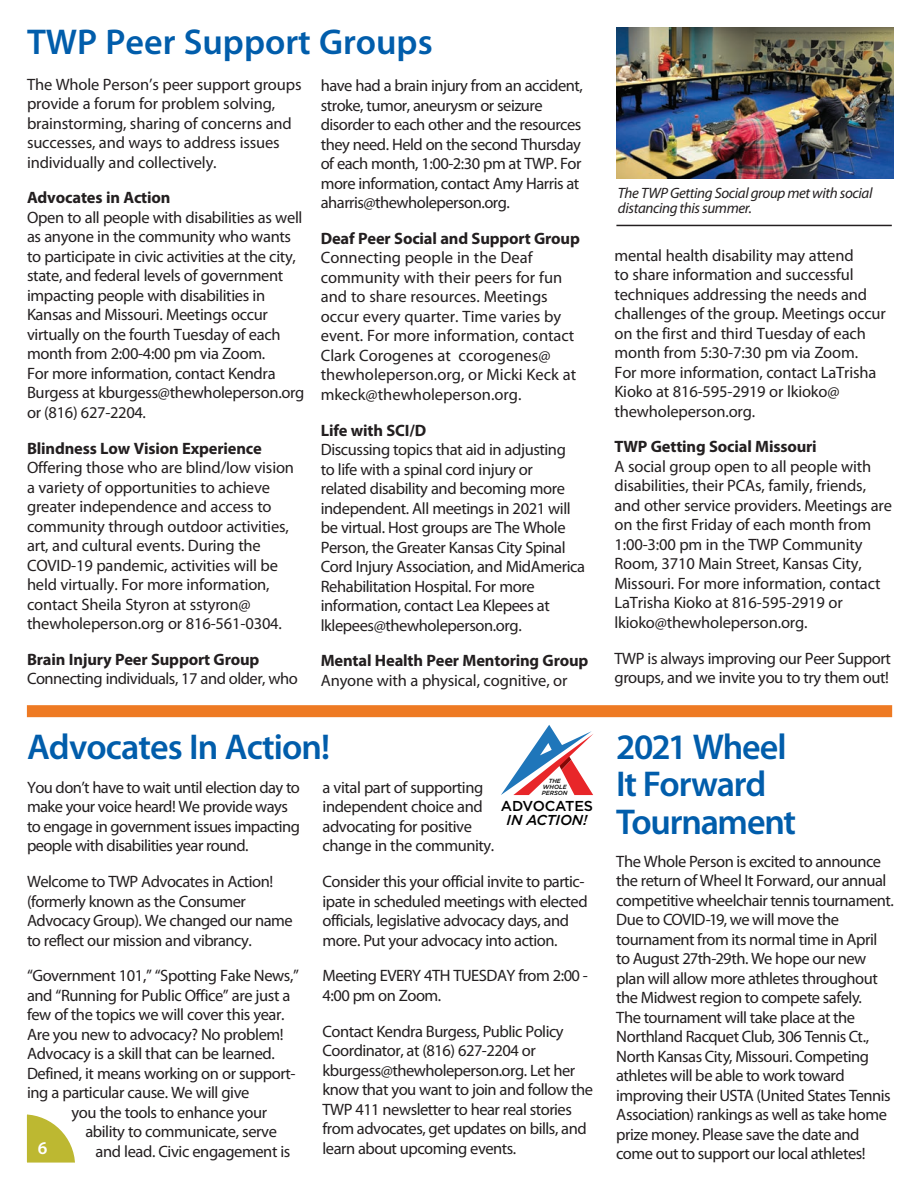
<style>
.page{position:relative;width:918px;height:1188px;background:#fff}
.page>*{position:absolute;margin:0;border:0;box-sizing:border-box;transform-origin:0 0}
.HeadlineInterior{font:600 36px/37.5px "Myriad Pro";letter-spacing:-.025em;color:#015dab}
.HeadlineInterior-2{font:600 36px "Myriad Pro";color:#015dab}
.t1{font:600 18px "Myriad Pro";color:#fff}
.HeadlineInterior-3{font:16.5px/19.5px "Myriad Pro";letter-spacing:-.025em;color:#231f20}
.HeadlineInterior-4{font:16.5px/19.5px "Myriad Pro";color:#231f20}
.t2{font:700 16.5px "Myriad Pro";letter-spacing:-.01em;color:#231f20}
.t3{font:italic 15px/15.8px "Myriad Pro";letter-spacing:-.025em;color:#231f20}
.t4{font:500 14.4px/14.1px "Gotham";letter-spacing:-.01em;color:#000;text-align:center}
.t5{font:italic 500 6px/6px "Gotham";color:#000;text-align:center}
.s1{font-style:italic}
</style>
<div class="page">
<svg style="left:26px;top:1114px;width:49px;height:49px"></svg>
<div style="left:27px;top:705px;width:865px;height:12px;background:#ee7a23"></div>
<hr style="left:616px;top:225px;width:276px;height:1px;background:#231f20">
<svg style="left:501px;top:725px;width:92px;height:70px"></svg>
<img style="left:616px;top:27px;width:278px;height:151px">
<p class="HeadlineInterior-2" style="left:27px;top:19px;width:407px">TWP Peer Support Groups</p>
<p class="HeadlineInterior-3" style="left:27px;top:74px;width:276px">The Whole Person’s peer support groups provide a forum for problem solving, brainstorming, sharing of concerns and successes, and ways to address issues individually and collectively.</p>
<p class="t2" style="left:27px;top:187px;width:145px">Advocates in Action</p>
<p class="HeadlineInterior-3" style="left:27px;top:207px;width:279px">Open to all people with disabilities as well as anyone in the community who wants to participate in civic activities at the city, state, and federal levels of government impacting people with disabilities in Kansas and Missouri. Meetings occur virtually on the fourth Tuesday of each month from 2:00-4:00 pm via Zoom.<br>For more information, contact Kendra Burgess at kburgess@thewholeperson.org or (816) 627-2204.</p>
<p class="t2" style="left:27px;top:437px;width:236px">Blindness Low Vision Experience</p>
<p class="HeadlineInterior-3" style="left:27px;top:458px;width:269px">Offering those who are blind/low vision a variety of opportunities to achieve greater independence and access to community through outdoor activities, art, and cultural events. During the COVID-19 pandemic, activities will be held virtually. For more information, contact Sheila Styron at sstyron@ thewholeperson.org or 816-561-0304.</p>
<p class="t2" style="left:27px;top:649px;width:234px">Brain Injury Peer Support Group</p>
<p class="HeadlineInterior-3" style="left:27px;top:669px;width:272px">Connecting individuals, 17 and older, who</p>
<p class="HeadlineInterior-3" style="left:321px;top:76px;width:264px">have had a brain injury from an accident, stroke, tumor, aneurysm or seizure disorder to each other and the resources they need. Held on the second Thursday of each month, 1:00-2:30 pm at TWP. For more information, contact Amy Harris at aharris@thewholeperson.org.</p>
<p class="t2" style="left:321px;top:228px;width:261px">Deaf Peer Social and Support Group</p>
<p class="HeadlineInterior-4" style="left:321px;top:248px;width:257px">Connecting people in the Deaf community with their peers for fun and to share resources. Meetings occur every quarter. Time varies by event. For more information, contact Clark Corogenes at ccorogenes@ thewholeperson.org, or Micki Keck at mkeck@thewholeperson.org.</p>
<p class="t2" style="left:321px;top:419px;width:107px">Life with SCI/D</p>
<p class="HeadlineInterior-3" style="left:321px;top:440px;width:266px">Discussing topics that aid in adjusting<br>to life with a spinal cord injury or<br>related disability and becoming more independent. All meetings in 2021 will be virtual. Host groups are The Whole Person, the Greater Kansas City Spinal Cord Injury Association, and MidAmerica Rehabilitation Hospital. For more information, contact Lea Klepees at lklepees@thewholeperson.org.</p>
<p class="t2" style="left:321px;top:650px;width:269px">Mental Health Peer Mentoring Group</p>
<p class="HeadlineInterior-3" style="left:321px;top:670px;width:248px">Anyone with a physical, cognitive, or</p>
<p class="HeadlineInterior" style="left:27px;top:727px;width:305px">Advocates In Action!</p>
<p class="HeadlineInterior-3" style="left:27px;top:777px;width:275px">You don’t have to wait until election day to make your voice heard! We provide ways to engage in government issues impacting people with disabilities year round.</p>
<p class="HeadlineInterior-3" style="left:27px;top:872px;width:267px">Welcome to TWP Advocates in Action! (formerly known as the Consumer Advocacy Group). We changed our name to reflect our mission and vibrancy.</p>
<p class="HeadlineInterior-3" style="left:27px;top:966px;width:273px">“Government 101,” “Spotting Fake News,” and “Running for Public Office” are just a few of the topics we will cover this year.<br>Are you new to advocacy? No problem!<br>Advocacy is a skill that can be learned.<br>Defined, it means working on or support&shy;ing a particular cause. We will give</p>
<p class="HeadlineInterior-3" style="left:72px;top:1102px;width:197px">you the tools to enhance your</p>
<p class="HeadlineInterior-3" style="left:85px;top:1122px;width:193px">ability to communicate, serve</p>
<p class="HeadlineInterior-3" style="left:96px;top:1141px;width:196px">and lead. Civic engagement is</p>
<p class="t5" style="left:542px;top:778px;width:27px">THE<br>WHOLE<br>PERSON</p>
<p class="t4" style="left:501px;top:798px;width:94px">ADVOCATES<br><span class="s1">IN ACTION!</span></p>
<p class="HeadlineInterior-3" style="left:323px;top:777px;width:173px">a vital part of supporting independent choice and advocating for positive change in the community.</p>
<p class="HeadlineInterior-3" style="left:323px;top:872px;width:267px">Consider this your official invite to partic&shy;ipate in scheduled meetings with elected officials, legislative advocacy days, and more. Put your advocacy into action.</p>
<p class="HeadlineInterior-3" style="left:323px;top:966px;width:267px">Meeting EVERY 4TH TUESDAY from 2:00 -<br>4:00 pm on Zoom.</p>
<p class="HeadlineInterior-3" style="left:323px;top:1021px;width:272px">Contact Kendra Burgess, Public Policy Coordinator, at (816) 627-2204 or kburgess@thewholeperson.org. Let her know that you want to join and follow the TWP 411 newsletter to hear real stories from advocates, get updates on bills, and learn about upcoming events.</p>
<p class="t1" style="left:38px;top:1136px;width:11px">6</p>
<p class="t3" style="left:618px;top:185px;width:256px">The TWP Getting Social group met with social distancing this summer.</p>
<p class="HeadlineInterior-3" style="left:615px;top:245px;width:273px">mental health disability may attend<br>to share information and successful techniques addressing the needs and challenges of the group. Meetings occur on the first and third Tuesday of each month from 5:30-7:30 pm via Zoom.<br>For more information, contact LaTrisha Kioko at 816-595-2919 or lkioko@ thewholeperson.org.</p>
<p class="t2" style="left:615px;top:436px;width:204px">TWP Getting Social Missouri</p>
<p class="HeadlineInterior-3" style="left:615px;top:456px;width:279px">A social group open to all people with disabilities, their PCAs, family, friends, and other service providers. Meetings are on the first Friday of each month from 1:00-3:00 pm in the TWP Community Room, 3710 Main Street, Kansas City, Missouri. For more information, contact LaTrisha Kioko at 816-595-2919 or lkioko@thewholeperson.org.</p>
<p class="HeadlineInterior-3" style="left:615px;top:648px;width:278px">TWP is always improving our Peer Support groups, and we invite you to try them out!</p>
<p class="HeadlineInterior" style="left:616px;top:727px;width:181px">2021 Wheel<br>It Forward<br>Tournament</p>
<p class="HeadlineInterior-3" style="left:616px;top:851px;width:279px">The Whole Person is excited to announce the return of Wheel It Forward, our annual competitive wheelchair tennis tournament.<br>Due to COVID-19, we will move the tournament from its normal time in April to August 27th-29th. We hope our new plan will allow more athletes throughout the Midwest region to compete safely.<br>The tournament will take place at the Northland Racquet Club, 306 Tennis Ct., North Kansas City, Missouri. Competing athletes will be able to work toward improving their USTA (United States Tennis Association) rankings as well as take home prize money. Please save the date and come out to support our local athletes!</p>
</div>
